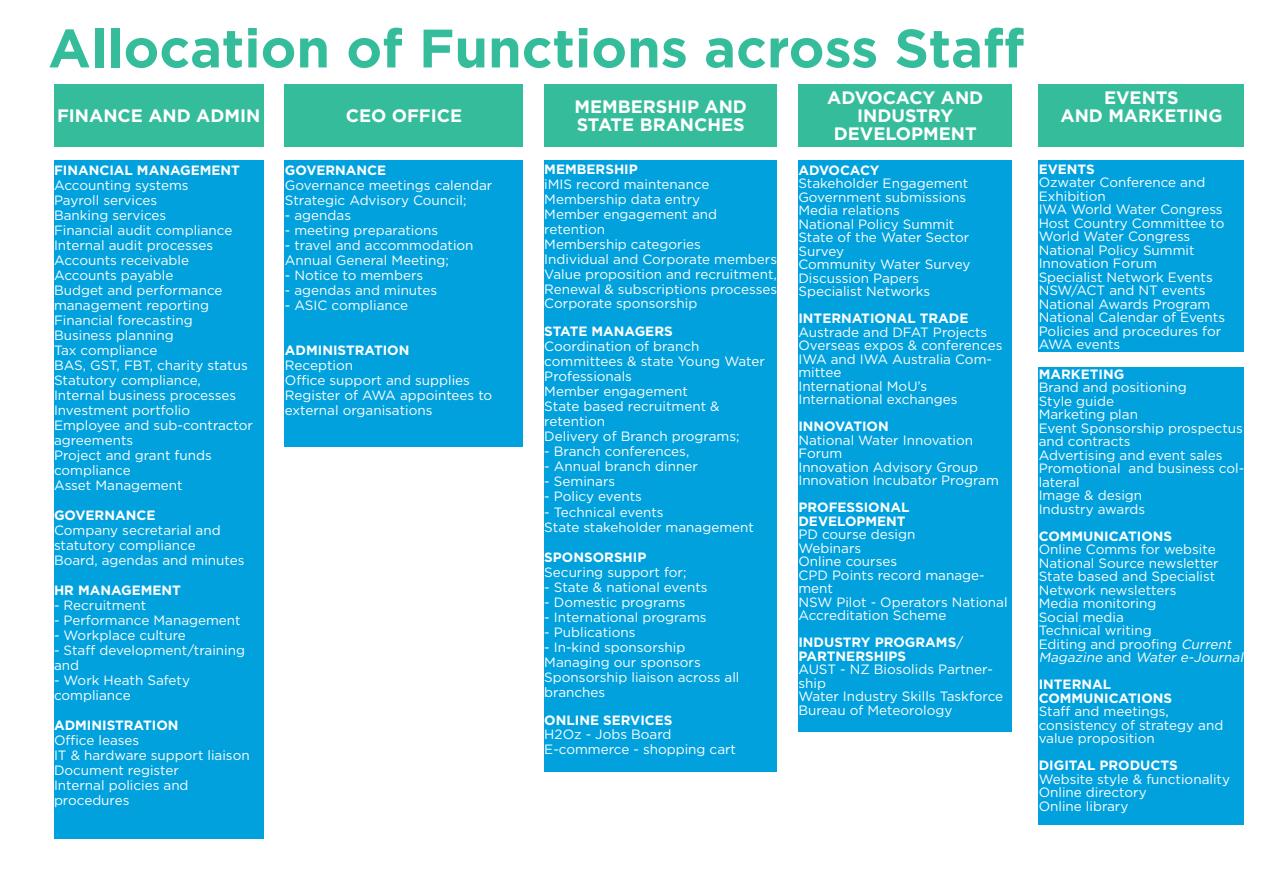
<style>
.page{position:relative;width:1263px;height:893px;background:#fff}
.page>*{position:absolute;margin:0;border:0;box-sizing:border-box;transform-origin:0 0}
.t1{font:700 54px "Gotham";color:#35bd9b}
.t2{font:700 18px/18px "Gotham";color:#fff;text-align:center}
.t3{font:13.5px/15px "Gotham";color:#fff}
.t4{font:700 13.5px/13.5px "Gotham";color:#fff}
.t5{font:italic 13.5px/13.5px "Gotham";color:#fff}
.s1{font-weight:700}
.s2{font-weight:400}
.s3{font-style:normal}
</style>
<div class="page">
<div style="left:54px;top:160px;width:210px;height:679px;background:#00a1dd"></div>
<div style="left:285px;top:160px;width:238px;height:286px;background:#00a1dd"></div>
<div style="left:798px;top:160px;width:214px;height:571px;background:#00a1dd"></div>
<div style="left:1039px;top:160px;width:205px;height:192px;background:#00a1dd"></div>
<div style="left:54px;top:84px;width:210px;height:62px;background:#35bd9b"></div>
<div style="left:285px;top:84px;width:238px;height:62px;background:#35bd9b"></div>
<div style="left:798px;top:84px;width:214px;height:62px;background:#35bd9b"></div>
<div style="left:1039px;top:84px;width:205px;height:62px;background:#35bd9b"></div>
<div style="left:1039px;top:367px;width:205px;height:458px;background:#00a1dd"></div>
<div style="left:544px;top:84px;width:233px;height:62px;background:#35bd9b"></div>
<div style="left:544px;top:160px;width:233px;height:612px;background:#00a1dd"></div>
<p class="t1" style="left:48px;top:13px;width:978px">Allocation of Functions across Staff</p>
<p class="t2" style="left:57px;top:107px;width:205px">FINANCE AND ADMIN</p>
<p class="t2" style="left:346px;top:107px;width:118px">CEO OFFICE</p>
<p class="t4" style="left:54px;top:163px;width:187px">FINANCIAL MANAGEMENT</p>
<p class="t3" style="left:54px;top:177px;width:180px">Accounting systems<br>Payroll services<br>Banking services<br>Financial audit compliance<br>Internal audit processes</p>
<p class="t3" style="left:54px;top:252px;width:201px">Accounts receivable<br>Accounts payable<br>Budget and performance management reporting<br>Financial forecasting<br>Business planning<br>Tax compliance<br>BAS, GST, FBT, charity status<br>Statutory compliance,<br>Internal business processes<br>Investment portfolio<br>Employee and sub-contractor agreements<br>Project and grant funds compliance<br>Asset Management</p>
<p class="t4" style="left:54px;top:508px;width:103px">GOVERNANCE</p>
<p class="t3" style="left:54px;top:522px;width:192px">Company secretarial and statutory compliance<br>Board, agendas and minutes</p>
<p class="t4" style="left:54px;top:583px;width:128px">HR MANAGEMENT</p>
<p class="t3" style="left:54px;top:597px;width:94px">- Recruitment</p>
<p class="t3" style="left:54px;top:612px;width:188px">- Performance Management</p>
<p class="t3" style="left:54px;top:627px;width:133px">- Workplace culture</p>
<p class="t3" style="left:54px;top:642px;width:193px">- Staff development/training and</p>
<p class="t3" style="left:54px;top:672px;width:138px">- Work Heath Safety compliance</p>
<p class="t4" style="left:54px;top:718px;width:126px">ADMINISTRATION</p>
<p class="t3" style="left:54px;top:732px;width:197px">Office leases<br>IT &amp; hardware support liaison<br>Document register</p>
<p class="t3" style="left:54px;top:777px;width:136px">Internal policies and procedures</p>
<p class="t4" style="left:285px;top:164px;width:103px">GOVERNANCE</p>
<p class="t3" style="left:285px;top:178px;width:209px">Governance meetings calendar<br>Strategic Advisory Council;</p>
<p class="t3" style="left:285px;top:208px;width:68px">- agendas</p>
<p class="t3" style="left:285px;top:223px;width:155px">- meeting preparations</p>
<p class="t3" style="left:285px;top:238px;width:190px">- travel and accommodation</p>
<p class="t3" style="left:285px;top:253px;width:165px">Annual General Meeting;</p>
<p class="t3" style="left:285px;top:268px;width:140px">- Notice to members</p>
<p class="t3" style="left:285px;top:283px;width:154px">- agendas and minutes</p>
<p class="t3" style="left:285px;top:298px;width:125px">- ASIC compliance</p>
<p class="t3" style="left:285px;top:343px;width:187px"><span class="s1">ADMINISTRATION<br></span>Reception<br>Office support and supplies</p>
<p class="t3" style="left:285px;top:388px;width:209px">Register of AWA appointees to external organisations</p>
<p class="t2" style="left:574px;top:98px;width:174px;text-align:left">MEMBERSHIP AND<br>STATE BRANCHES</p>
<p class="t4" style="left:544px;top:163px;width:95px">MEMBERSHIP</p>
<p class="t3" style="left:544px;top:177px;width:234px">iMIS record maintenance<br>Membership data entry<br>Member engagement and retention<br>Membership categories<br>Individual and Corporate members</p>
<p class="t3" style="left:544px;top:267px;width:234px">Value proposition and recruitment,<br>Renewal &amp; subscriptions processes</p>
<p class="t3" style="left:544px;top:295px;width:155px">Corporate sponsorship</p>
<p class="t4" style="left:544px;top:325px;width:130px">STATE MANAGERS</p>
<p class="t3" style="left:544px;top:339px;width:222px">Coordination of branch committees &amp; state Young Water<br>Professionals<br>Member engagement<br>State based recruitment &amp; retention<br>Delivery of Branch programs;</p>
<p class="t3" style="left:544px;top:444px;width:147px">- Branch conferences,</p>
<p class="t3" style="left:544px;top:459px;width:155px">- Annual branch dinner</p>
<p class="t3" style="left:544px;top:474px;width:72px">- Seminars</p>
<p class="t3" style="left:544px;top:489px;width:99px">- Policy events</p>
<p class="t3" style="left:544px;top:504px;width:211px">- Technical events<br>State stakeholder management</p>
<p class="t3" style="left:544px;top:549px;width:144px"><span class="s1">SPONSORSHIP<br></span>Securing support for;</p>
<p class="t3" style="left:544px;top:579px;width:165px">- State &amp; national events</p>
<p class="t3" style="left:544px;top:594px;width:143px">- Domestic programs</p>
<p class="t3" style="left:544px;top:609px;width:164px">- International programs</p>
<p class="t3" style="left:544px;top:624px;width:93px">- Publications</p>
<p class="t3" style="left:544px;top:639px;width:143px">- In-kind sponsorship</p>
<p class="t3" style="left:544px;top:654px;width:197px">Managing our sponsors<br>Sponsorship liaison across all branches</p>
<p class="t4" style="left:544px;top:713px;width:130px">ONLINE SERVICES</p>
<p class="t3" style="left:544px;top:726px;width:129px">H2Oz - Jobs Board</p>
<p class="t3" style="left:544px;top:741px;width:193px">E-commerce - shopping cart</p>
<p class="t2" style="left:827px;top:89px;width:158px">ADVOCACY AND<br>INDUSTRY</p>
<p class="t2" style="left:834px;top:125px;width:145px">DEVELOPMENT</p>
<p class="t3" style="left:798px;top:163px;width:171px;line-height:13.5px"><span class="s1">ADVOCACY<br></span>Stakeholder Engagement</p>
<p class="t3" style="left:798px;top:190px;width:169px;line-height:13.5px">Government submissions<br>Media relations</p>
<p class="t3" style="left:798px;top:216px;width:157px">National Policy Summit</p>
<p class="t3" style="left:798px;top:230px;width:173px;line-height:13.5px">State of the Water Sector<br>Survey<br>Community Water Survey<br>Discussion Papers<br>Specialist Networks</p>
<p class="t3" style="left:798px;top:311px;width:190px;line-height:13.5px"><span class="s1">INTERNATIONAL TRADE<br></span>Austrade and DFAT Projects</p>
<p class="t3" style="left:798px;top:337px;width:206px">Overseas expos &amp; conferences</p>
<p class="t3" style="left:798px;top:352px;width:195px;line-height:13.5px">IWA and IWA Australia Com&shy;mittee</p>
<p class="t3" style="left:798px;top:378px;width:130px">International MoU’s</p>
<p class="t3" style="left:798px;top:391px;width:161px">International exchanges</p>
<p class="t4" style="left:798px;top:419px;width:92px">INNOVATION</p>
<p class="t3" style="left:798px;top:433px;width:176px;line-height:13.5px">National Water Innovation<br>Forum</p>
<p class="t3" style="left:798px;top:459px;width:181px">Innovation Advisory Group</p>
<p class="t3" style="left:798px;top:472px;width:202px">Innovation Incubator Program</p>
<p class="t4" style="left:798px;top:500px;width:118px">PROFESSIONAL<br>DEVELOPMENT<br><span class="s2">PD course design</span></p>
<p class="t3" style="left:798px;top:540px;width:64px">Webinars</p>
<p class="t3" style="left:798px;top:554px;width:188px;line-height:13.5px">Online courses<br>CPD Points record manage&shy;ment</p>
<p class="t3" style="left:798px;top:595px;width:211px;line-height:13.5px">NSW Pilot - Operators National<br>Accreditation Scheme</p>
<p class="t4" style="left:798px;top:635px;width:166px">INDUSTRY PROGRAMS<span class="s2">/<br></span>PARTNERSHIPS</p>
<p class="t3" style="left:798px;top:662px;width:196px;line-height:13.5px">AUST - NZ Biosolids Partner&shy;ship</p>
<p class="t3" style="left:798px;top:688px;width:206px">Water Industry Skills Taskforce</p>
<p class="t3" style="left:798px;top:702px;width:155px">Bureau of Meteorology</p>
<p class="t2" style="left:1104px;top:89px;width:76px">EVENTS</p>
<p class="t2" style="left:1060px;top:107px;width:164px">AND MARKETING</p>
<p class="t3" style="left:1039px;top:162px;width:168px;line-height:13.5px"><span class="s1">EVENTS<br></span>Ozwater Conference and<br>Exhibition</p>
<p class="t3" style="left:1039px;top:202px;width:187px;line-height:13.5px">IWA World Water Congress<br>Host Country Committee to<br>World Water Congress</p>
<p class="t3" style="left:1039px;top:242px;width:157px">National Policy Summit</p>
<p class="t3" style="left:1039px;top:256px;width:176px;line-height:13.5px">Innovation Forum<br>Specialist Network Events<br>NSW/ACT and NT events<br>National Awards Program</p>
<p class="t3" style="left:1039px;top:310px;width:188px">National Calendar of Events</p>
<p class="t3" style="left:1039px;top:324px;width:184px;line-height:13.5px">Policies and procedures for<br>AWA events</p>
<p class="t4" style="left:1039px;top:367px;width:87px">MARKETING</p>
<p class="t3" style="left:1039px;top:380px;width:150px">Brand and positioning</p>
<p class="t3" style="left:1039px;top:393px;width:77px">Style guide</p>
<p class="t3" style="left:1039px;top:407px;width:101px">Marketing plan</p>
<p class="t3" style="left:1039px;top:421px;width:206px;line-height:13.5px">Event Sponsorship prospectus and contracts</p>
<p class="t3" style="left:1039px;top:447px;width:185px">Advertising and event sales</p>
<p class="t3" style="left:1039px;top:461px;width:207px;line-height:13.5px">Promotional and business col&shy;lateral</p>
<p class="t3" style="left:1039px;top:488px;width:105px">Image &amp; design</p>
<p class="t3" style="left:1039px;top:501px;width:108px">Industry awards</p>
<p class="t4" style="left:1039px;top:529px;width:135px">COMMUNICATIONS</p>
<p class="t3" style="left:1039px;top:542px;width:182px;line-height:13.5px">Online Comms for website<br>National Source newsletter<br>State based and Specialist<br>Network newsletters<br>Media monitoring</p>
<p class="t3" style="left:1039px;top:609px;width:87px">Social media</p>
<p class="t3" style="left:1039px;top:623px;width:114px">Technical writing</p>
<p class="t5" style="left:1039px;top:637px;width:209px"><span class="s3">Editing and proofing</span> Current<br>Magazine <span class="s3">a n d</span> Water e-Journal</p>
<p class="t4" style="left:1039px;top:678px;width:135px">INTERNAL<br>COMMUNICATIONS</p>
<p class="t3" style="left:1039px;top:704px;width:186px;line-height:13.5px">Staff and meetings, consistency of strategy and value proposition</p>
<p class="t4" style="left:1039px;top:759px;width:140px">DIGITAL PRODUCTS</p>
<p class="t3" style="left:1039px;top:771px;width:193px">Website style &amp; functionality</p>
<p class="t3" style="left:1039px;top:785px;width:110px">Online directory</p>
<p class="t3" style="left:1039px;top:798px;width:91px">Online library</p>
</div>
